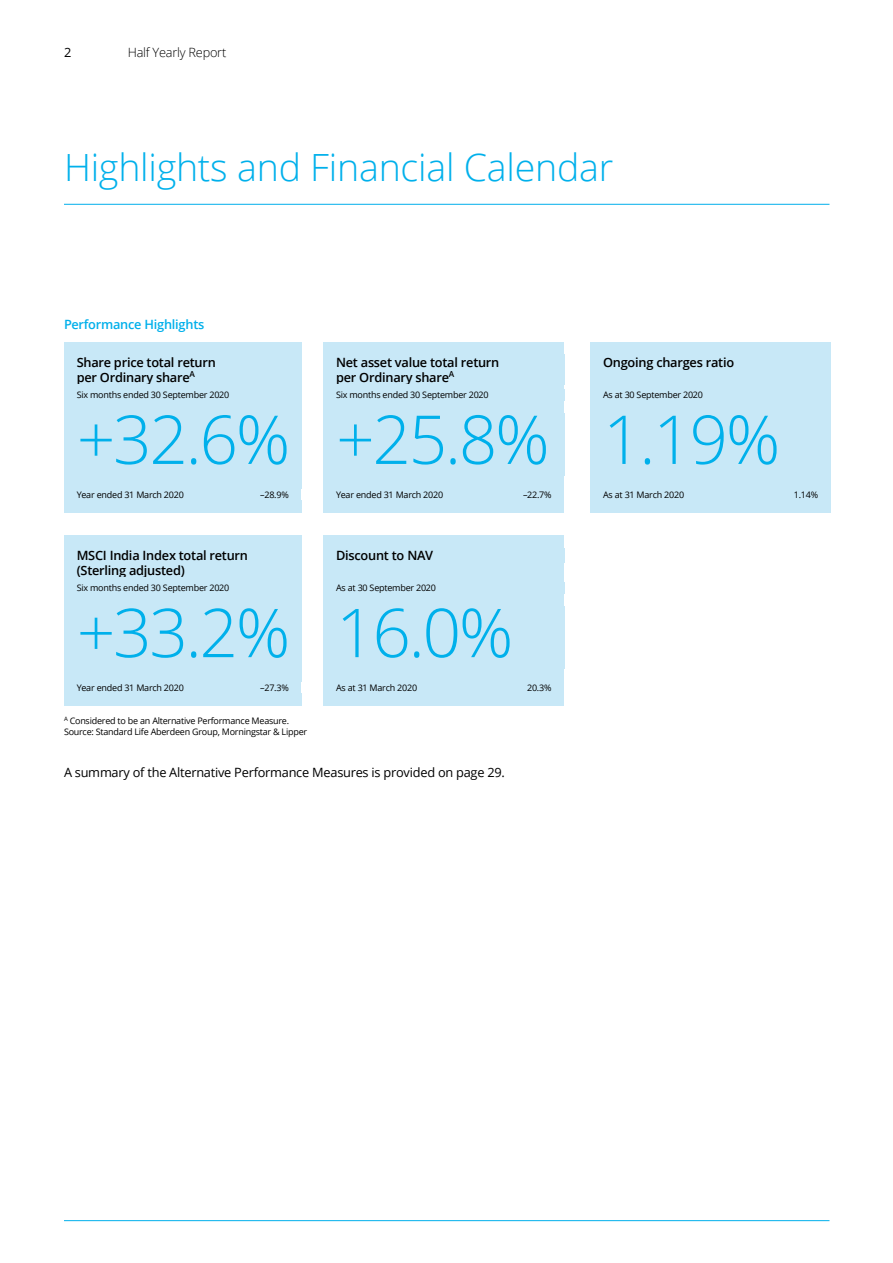
<style>
.page{position:relative;width:893px;height:1263px;background:#fff}
.page>*{position:absolute;margin:0;border:0;box-sizing:border-box;transform-origin:0 0}
.t1{font:300 67.5px "Open Sans";letter-spacing:-.035em;color:#00b0eb}
.t2{font:300 37.5px "Open Sans";letter-spacing:-.005em;color:#00b0eb}
.t3{font:600 12.75px/15px "Open Sans";letter-spacing:-.02em;color:#000}
.t4{font:12.75px "Open Sans";letter-spacing:-.02em;color:#000}
.t5{font:600 12.75px "Open Sans";letter-spacing:-.015em;color:#00b0eb}
.t6{font:300 12.75px "Open Sans";letter-spacing:-.02em;color:#000}
.t7{font:9px/11.2px "Open Sans";letter-spacing:-.02em;color:#000}
</style>
<div class="page">
<hr style="left:64px;top:204px;width:765px;height:1px;background:#00afeb">
<hr style="left:64px;top:1220px;width:765px;height:1px;background:#00afeb">
<div style="left:64px;top:342px;width:237px;height:43px;background:#c8e8f7"></div>
<div style="left:323px;top:342px;width:241px;height:43px;background:#c8e8f7"></div>
<div style="left:590px;top:342px;width:241px;height:43px;background:#c8e8f7"></div>
<div style="left:64px;top:385px;width:237px;height:28px;background:#c8e8f7"></div>
<div style="left:323px;top:385px;width:241px;height:28px;background:#c8e8f7"></div>
<div style="left:590px;top:385px;width:241px;height:28px;background:#c8e8f7"></div>
<div style="left:64px;top:413px;width:237px;height:63px;background:#c8e8f7"></div>
<div style="left:323px;top:413px;width:241px;height:63px;background:#c8e8f7"></div>
<div style="left:590px;top:413px;width:241px;height:63px;background:#c8e8f7"></div>
<div style="left:64px;top:476px;width:138px;height:37px;background:#c8e8f7"></div>
<div style="left:202px;top:476px;width:99px;height:37px;background:#c8e8f7"></div>
<div style="left:323px;top:476px;width:139px;height:37px;background:#c8e8f7"></div>
<div style="left:462px;top:476px;width:102px;height:37px;background:#c8e8f7"></div>
<div style="left:590px;top:476px;width:151px;height:37px;background:#c8e8f7"></div>
<div style="left:741px;top:476px;width:90px;height:37px;background:#c8e8f7"></div>
<div style="left:64px;top:535px;width:237px;height:43px;background:#c8e8f7"></div>
<div style="left:323px;top:535px;width:241px;height:43px;background:#c8e8f7"></div>
<div style="left:64px;top:578px;width:237px;height:28px;background:#c8e8f7"></div>
<div style="left:323px;top:578px;width:241px;height:28px;background:#c8e8f7"></div>
<div style="left:64px;top:606px;width:237px;height:63px;background:#c8e8f7"></div>
<div style="left:323px;top:606px;width:241px;height:63px;background:#c8e8f7"></div>
<div style="left:64px;top:669px;width:138px;height:37px;background:#c8e8f7"></div>
<div style="left:202px;top:669px;width:99px;height:37px;background:#c8e8f7"></div>
<div style="left:323px;top:669px;width:103px;height:37px;background:#c8e8f7"></div>
<div style="left:426px;top:669px;width:138px;height:37px;background:#c8e8f7"></div>
<h3 class="t4" style="left:64px;top:43px;width:9px">2</h3>
<h3 class="t6" style="left:128px;top:43px;width:100px">Half Yearly Report</h3>
<h2 class="t2" style="left:64px;top:141px;width:551px">Highlights and Financial Calendar</h2>
<h3 class="t5" style="left:64px;top:316px;width:142px">Performance Highlights</h3>
<h3 class="t3" style="left:77px;top:354px;width:141px">Share price total return per Ordinary share<sup>A</sup></h3>
<h3 class="t3" style="left:336px;top:354px;width:165px">Net asset value total return per Ordinary share<sup>A</sup></h3>
<h3 class="t3" style="left:603px;top:354px;width:133px">Ongoing charges ratio</h3>
<p class="t7" style="left:77px;top:389px;width:154px">Six months ended 30 September 2020</p>
<p class="t7" style="left:336px;top:389px;width:154px">Six months ended 30 September 2020</p>
<p class="t7" style="left:603px;top:389px;width:101px">As at 30 September 2020</p>
<h1 class="t1" style="left:77px;top:392px;width:705px">+32.6% +25.8% 1.19%</h1>
<p class="t7" style="left:77px;top:488px;width:109px">Year ended 31 March 2020</p>
<p class="t7" style="left:260px;top:488px;width:30px">–28.9%</p>
<p class="t7" style="left:336px;top:488px;width:109px">Year ended 31 March 2020</p>
<p class="t7" style="left:523px;top:488px;width:30px">–22.7%</p>
<p class="t7" style="left:603px;top:488px;width:83px">As at 31 March 2020</p>
<p class="t7" style="left:794px;top:488px;width:26px">1.14%</p>
<h3 class="t3" style="left:77px;top:547px;width:173px">MSCI India Index total return (Sterling adjusted)</h3>
<h3 class="t3" style="left:336px;top:547px;width:99px">Discount to NAV</h3>
<p class="t7" style="left:77px;top:582px;width:154px">Six months ended 30 September 2020</p>
<p class="t7" style="left:336px;top:582px;width:101px">As at 30 September 2020</p>
<h1 class="t1" style="left:77px;top:585px;width:438px">+33.2% 16.0%</h1>
<p class="t7" style="left:77px;top:682px;width:109px">Year ended 31 March 2020</p>
<p class="t7" style="left:260px;top:682px;width:30px">–27.3%</p>
<p class="t7" style="left:336px;top:682px;width:83px">As at 31 March 2020</p>
<p class="t7" style="left:527px;top:682px;width:26px">20.3%</p>
<p class="t7" style="left:64px;top:715px;width:245px"><sup>A</sup> Considered to be an Alternative Performance Measure.<br>Source: Standard Life Aberdeen Group, Morningstar &amp; Lipper</p>
<h3 class="t4" style="left:64px;top:763px;width:442px">A summary of the Alternative Performance Measures is provided on page 29.</h3>
</div>
